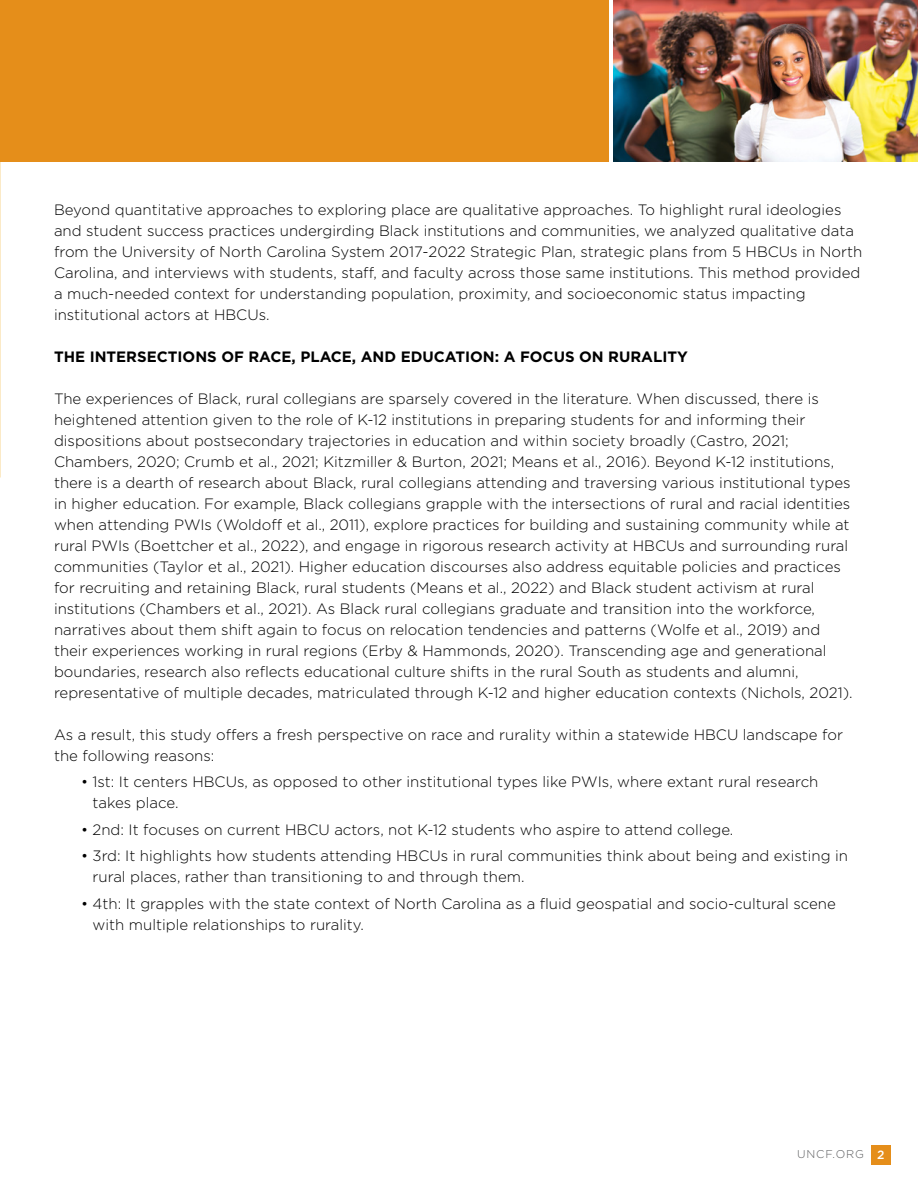
<style>
.page{position:relative;width:918px;height:1188px;background:#fff}
.page>*{position:absolute;margin:0;border:0;box-sizing:border-box;transform-origin:0 0}
.t1{font:300 15px/21px "Gotham";color:#000}
.t2{font:700 15px "Gotham";color:#000}
.t3{font:300 11.25px "Gotham";letter-spacing:.08em;color:#58595b}
.s1{font-weight:500;font-size:12px;color:#fff}
</style>
<div class="page">
<img style="left:0;top:0;width:1px;height:477px">
<div style="left:871px;top:1145px;width:20px;height:20px;background:#e58e1a"></div>
<div style="left:0;top:0;width:609px;height:162px;background:#e58e1a"></div>
<img style="left:613px;top:0;width:305px;height:162px">
<p class="t1" style="left:54px;top:199px;width:810px">Beyond quantitative approaches to exploring place are qualitative approaches. To highlight rural ideologies and student success practices undergirding Black institutions and communities, we analyzed qualitative data from the University of North Carolina System 2017-2022 Strategic Plan, strategic plans from 5 HBCUs in North Carolina, and interviews with students, staff, and faculty across those same institutions. This method provided a much-needed context for understanding population, proximity, and socioeconomic status impacting institutional actors at HBCUs.</p>
<p class="t2" style="left:54px;top:348px;width:635px">THE INTERSECTIONS OF RACE, PLACE, AND EDUCATION: A FOCUS ON RURALITY</p>
<p class="t1" style="left:54px;top:388px;width:800px">The experiences of Black, rural collegians are sparsely covered in the literature. When discussed, there is heightened attention given to the role of K-12 institutions in preparing students for and informing their dispositions about postsecondary trajectories in education and within society broadly (Castro, 2021; Chambers, 2020; Crumb et al., 2021; Kitzmiller &amp; Burton, 2021; Means et al., 2016). Beyond K-12 institutions, there is a dearth of research about Black, rural collegians attending and traversing various institutional types in higher education. For example, Black collegians grapple with the intersections of rural and racial identities when attending PWIs (Woldoff et al., 2011), explore practices for building and sustaining community while at rural PWIs (Boettcher et al., 2022), and engage in rigorous research activity at HBCUs and surrounding rural communities (Taylor et al., 2021). Higher education discourses also address equitable policies and practices for recruiting and retaining Black, rural students (Means et al., 2022) and Black student activism at rural institutions (Chambers et al., 2021). As Black rural collegians graduate and transition into the workforce, narratives about them shift again to focus on relocation tendencies and patterns (Wolfe et al., 2019) and their experiences working in rural regions (Erby &amp; Hammonds, 2020). Transcending age and generational boundaries, research also reflects educational culture shifts in the rural South as students and alumni, representative of multiple decades, matriculated through K-12 and higher education contexts (Nichols, 2021).</p>
<p class="t1" style="left:54px;top:724px;width:791px">As a result, this study offers a fresh perspective on race and rurality within a statewide HBCU landscape for the following reasons:</p>
<p class="t1" style="left:93px;top:771px;width:727px;text-indent:-12px">• 1st: It centers HBCUs, as opposed to other institutional types like PWIs, where extant rural research takes place.</p>
<p class="t1" style="left:81px;top:819px;width:654px">• 2nd: It focuses on current HBCU actors, not K-12 students who aspire to attend college.</p>
<p class="t1" style="left:93px;top:845px;width:757px;text-indent:-12px">• 3rd: It highlights how students attending HBCUs in rural communities think about being and existing in rural places, rather than transitioning to and through them.</p>
<p class="t1" style="left:93px;top:893px;width:745px;text-indent:-12px">• 4th: It grapples with the state context of North Carolina as a fluid geospatial and socio-cultural scene with multiple relationships to rurality.</p>
<p class="t3" style="left:797px;top:1148px;width:89px">UNCF.ORG <span class="s1">2</span></p>
</div>
